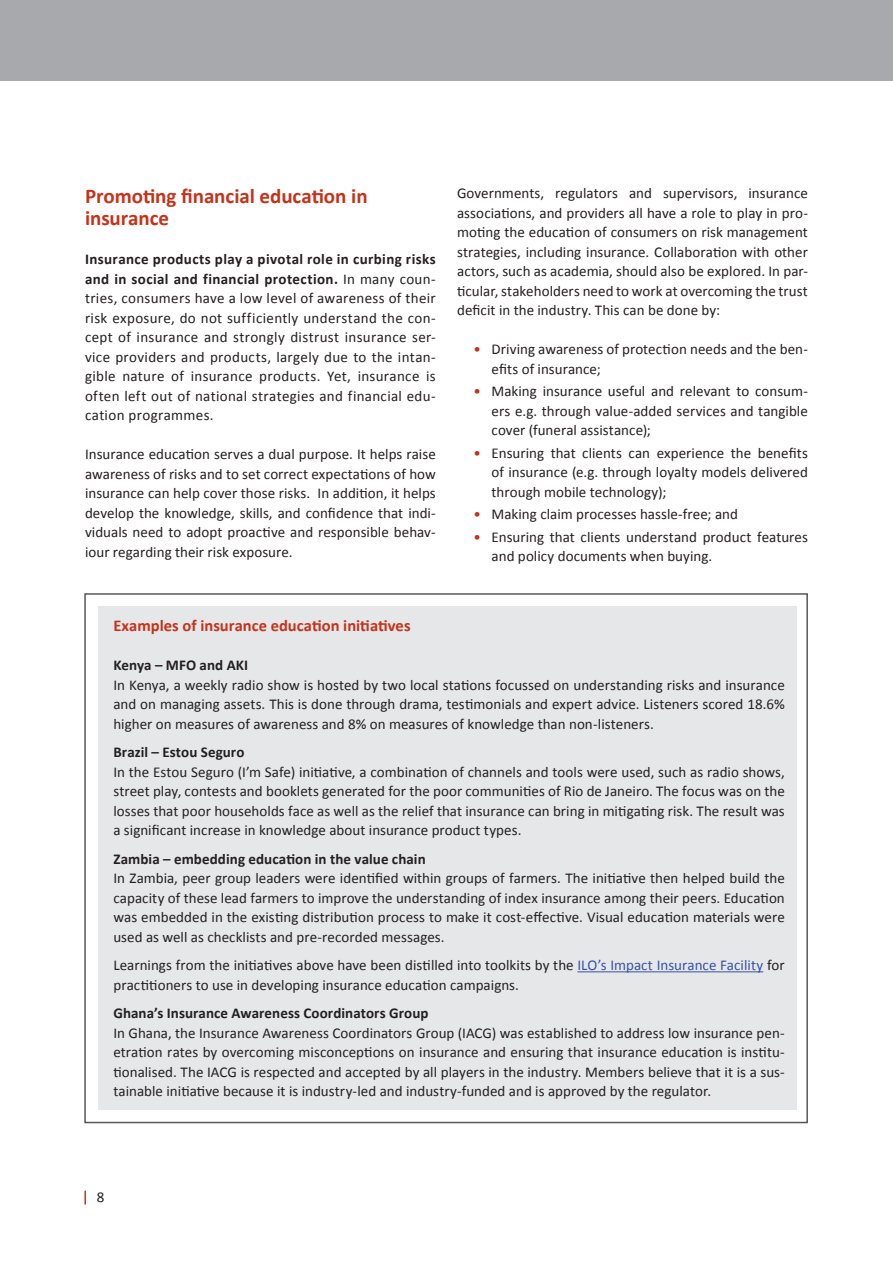
<style>
.page{position:relative;width:893px;height:1263px;background:#fff}
.page>*{position:absolute;margin:0;border:0;box-sizing:border-box;transform-origin:0 0}
.t1{font:700 21px/22.5px "Calibri";color:#c5321a}
.t2{font:700 16.5px "Calibri";color:#c5321a}
.t3{font:15px/19.5px "Calibri";letter-spacing:.005em;color:#231f20;text-align:justify}
.t4{font:700 15px "Calibri";letter-spacing:.005em;color:#231f20}
.s1{font-weight:700}
.s2{color:#c5321a}
.s3{color:#3653a3}
</style>
<div class="page">
<div style="left:0;top:0;width:893px;height:81px;background:#a8a9ad"></div>
<svg style="left:84px;top:1191px;width:2px;height:13px"></svg>
<div style="left:98px;top:606px;width:699px;height:504px;background:#e6e7e9"></div>
<hr style="left:577px;top:971px;width:186px;height:1px;background:#3653a3">
<h1 class="t1" style="left:85px;top:185px;width:284px">Promoting financial education in insurance</h1>
<p class="t3" style="left:85px;top:250px;width:352px"><span class="s1">Insurance products play a pivotal role in curbing risks and in social and financial protection.</span> In many coun&shy;tries, consumers have a low level of awareness of their risk exposure, do not sufficiently understand the con&shy;cept of insurance and strongly distrust insurance ser&shy;vice providers and products, largely due to the intan&shy;gible nature of insurance products. Yet, insurance is often left out of national strategies and financial edu&shy;cation programmes.</p>
<p class="t3" style="left:85px;top:445px;width:352px">Insurance education serves a dual purpose. It helps raise awareness of risks and to set correct expectations of how insurance can help cover those risks. In addition, it helps develop the knowledge, skills, and confidence that indi&shy;viduals need to adopt proactive and responsible behav&shy;iour regarding their risk exposure.</p>
<p class="t3" style="left:457px;top:184px;width:352px">Governments, regulators and supervisors, insurance associations, and providers all have a role to play in pro&shy;moting the education of consumers on risk management strategies, including insurance. Collaboration with other actors, such as academia, should also be explored. In par&shy;ticular, stakeholders need to work at overcoming the trust deficit in the industry. This can be done by:</p>
<p class="t3" style="left:492px;top:340px;width:318px;text-indent:-18px"><span class="s2">•</span> Driving awareness of protection needs and the ben&shy;efits of insurance;</p>
<p class="t3" style="left:492px;top:382px;width:318px;text-indent:-18px"><span class="s2">•</span> Making insurance useful and relevant to consum&shy;ers e.g. through value-added services and tangible cover (funeral assistance);</p>
<p class="t3" style="left:492px;top:443px;width:318px;text-indent:-18px"><span class="s2">•</span> Ensuring that clients can experience the benefits of insurance (e.g. through loyalty models delivered through mobile technology);</p>
<p class="t3" style="left:474px;top:505px;width:266px"><span class="s2">•</span> Making claim processes hassle-free; and</p>
<p class="t3" style="left:492px;top:527px;width:318px;text-indent:-18px"><span class="s2">•</span> Ensuring that clients understand product features and policy documents when buying.</p>
<p class="t2" style="left:113px;top:615px;width:299px">Examples of insurance education initiatives</p>
<p class="t4" style="left:113px;top:655px;width:136px">Kenya – MFO and AKI</p>
<p class="t3" style="left:113px;top:675px;width:673px">In Kenya, a weekly radio show is hosted by two local stations focussed on understanding risks and insurance and on managing assets. This is done through drama, testimonials and expert advice. Listeners scored 18.6% higher on measures of awareness and 8% on measures of knowledge than non-listeners.</p>
<p class="t4" style="left:113px;top:742px;width:133px">Brazil – Estou Seguro</p>
<p class="t3" style="left:113px;top:762px;width:673px">In the Estou Seguro (I’m Safe) initiative, a combination of channels and tools were used, such as radio shows, street play, contests and booklets generated for the poor communities of Rio de Janeiro. The focus was on the losses that poor households face as well as the relief that insurance can bring in mitigating risk. The result was a significant increase in knowledge about insurance product types.</p>
<p class="t4" style="left:113px;top:849px;width:314px">Zambia – embedding education in the value chain</p>
<p class="t3" style="left:113px;top:868px;width:673px">In Zambia, peer group leaders were identified within groups of farmers. The initiative then helped build the capacity of these lead farmers to improve the understanding of index insurance among their peers. Education was embedded in the existing distribution process to make it cost-effective. Visual education materials were used as well as checklists and pre-recorded messages.</p>
<p class="t3" style="left:113px;top:955px;width:673px">Learnings from the initiatives above have been distilled into toolkits by the <span class="s3">ILO’s Impact Insurance Facility</span> for practitioners to use in developing insurance education campaigns.</p>
<p class="t4" style="left:113px;top:1003px;width:317px">Ghana’s Insurance Awareness Coordinators Group</p>
<p class="t3" style="left:113px;top:1023px;width:673px">In Ghana, the Insurance Awareness Coordinators Group (IACG) was established to address low insurance pen&shy;etration rates by overcoming misconceptions on insurance and ensuring that insurance education is institu&shy;tionalised. The IACG is respected and accepted by all players in the industry. Members believe that it is a sus&shy;tainable initiative because it is industry-led and industry-funded and is approved by the regulator.</p>
<p class="t3" style="left:97px;top:1187px;width:9px">8</p>
</div>
